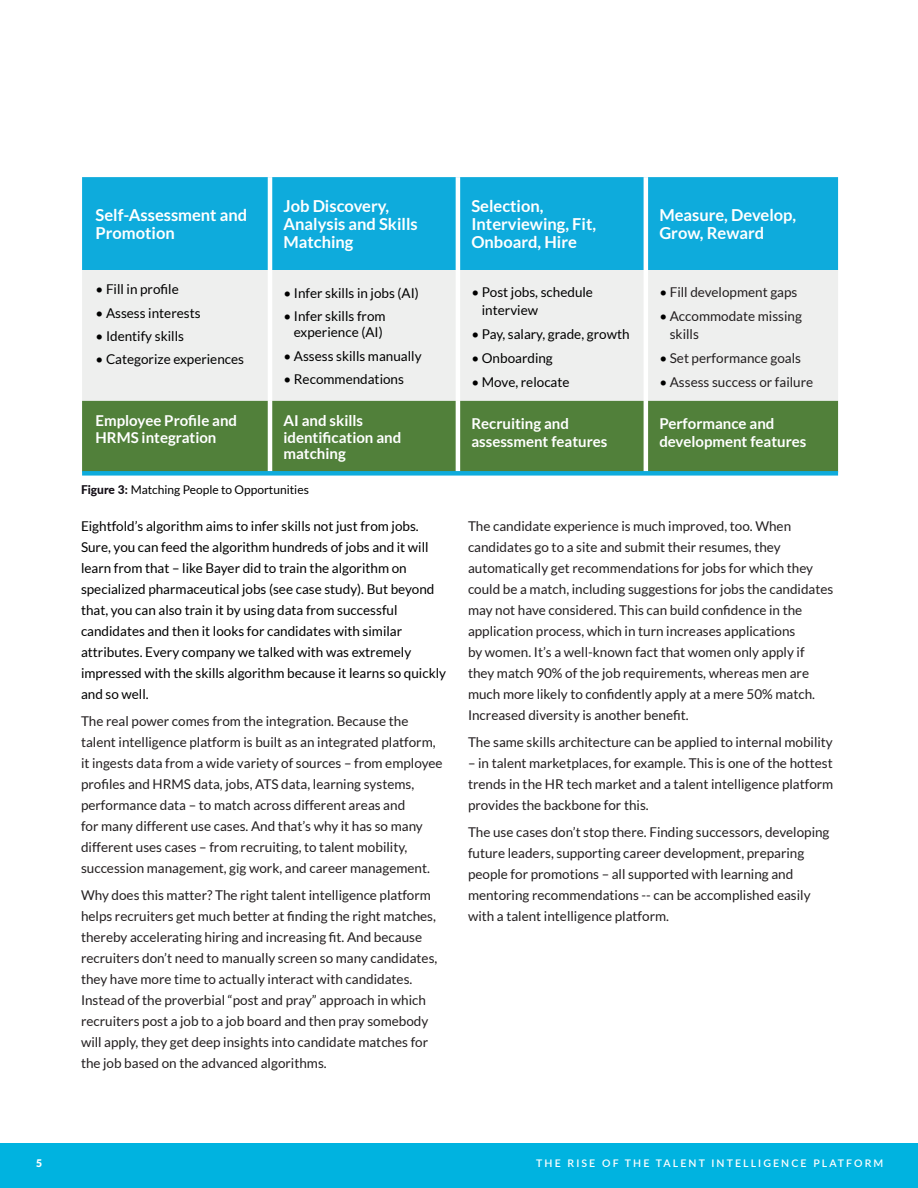
<style>
.page{position:relative;width:918px;height:1188px;background:#fff}
.page>*{position:absolute;margin:0;border:0;box-sizing:border-box;transform-origin:0 0}
.t1{font:700 16.5px/17.9px "Lato";color:#fff}
.t2{font:700 15px/16.2px "Lato";color:#fff}
.t3{font:13.5px/21px "Lato";color:#231f20}
.t4{font:13.5px/21px "Lato";color:#000}
.t5{font:12px "Lato";color:#000}
.t6{font:600 10.5px "Lato";letter-spacing:.2em;color:#fff}
.t7{font:900 10.5px "Lato";color:#fff}
.s1{color:#000}
.s2{font-weight:800;color:#120d15}
</style>
<div class="page">
<div style="left:0;top:1143px;width:918px;height:45px;background:#00b3e0"></div>
<div style="left:82px;top:177px;width:756px;height:93px;background:#0eabdc"></div>
<div style="left:82px;top:270px;width:756px;height:131px;background:#eeefee"></div>
<div style="left:82px;top:401px;width:756px;height:70px;background:#51803a"></div>
<hr style="left:268px;top:177px;width:4px;height:93px;background:#fff">
<hr style="left:456px;top:177px;width:4px;height:93px;background:#fff">
<hr style="left:644px;top:177px;width:4px;height:93px;background:#fff">
<hr style="left:268px;top:270px;width:4px;height:131px;background:#fff">
<hr style="left:456px;top:270px;width:4px;height:131px;background:#fff">
<hr style="left:644px;top:270px;width:4px;height:131px;background:#fff">
<hr style="left:268px;top:401px;width:4px;height:71px;background:#fff">
<hr style="left:456px;top:401px;width:4px;height:71px;background:#fff">
<hr style="left:644px;top:401px;width:4px;height:71px;background:#fff">
<div style="left:82px;top:471px;width:756px;height:5px;background:#0eabdc"></div>
<p class="t1" style="left:96px;top:208px;width:153px">Self-Assessment and<br>Promotion</p>
<p class="t1" style="left:283px;top:199px;width:136px">Job Discovery,<br>Analysis and Skills<br>Matching</p>
<p class="t1" style="left:471px;top:199px;width:126px">Selection,<br>Interviewing, Fit,<br>Onboard, Hire</p>
<p class="t1" style="left:659px;top:208px;width:138px">Measure, Develop,<br>Grow, Reward</p>
<p class="t4" style="left:96px;top:279px;width:85px">• Fill in profile</p>
<p class="t4" style="left:96px;top:303px;width:107px">• Assess interests</p>
<p class="t4" style="left:96px;top:326px;width:90px">• Identify skills</p>
<p class="t4" style="left:96px;top:350px;width:150px">• Categorize experiences</p>
<p class="t3" style="left:659px;top:283px;width:140px"><span class="s1">•</span> Fill development gaps</p>
<p class="t3" style="left:670px;top:308px;width:134px;line-height:18px;text-indent:-10px"><span class="s1">•</span> Accommodate missing skills</p>
<p class="t3" style="left:659px;top:349px;width:143px"><span class="s1">•</span> Set performance goals</p>
<p class="t3" style="left:659px;top:373px;width:155px"><span class="s1">•</span> Assess success or failure</p>
<p class="t4" style="left:482px;top:284px;width:113px;line-height:18px;text-indent:-10px">• Post jobs, schedule interview</p>
<p class="t4" style="left:471px;top:325px;width:160px">• Pay, salary, grade, growth</p>
<p class="t4" style="left:471px;top:349px;width:83px">• Onboarding</p>
<p class="t4" style="left:471px;top:373px;width:100px">• Move, relocate</p>
<p class="t4" style="left:283px;top:282px;width:137px">• Infer skills in jobs (AI)</p>
<p class="t4" style="left:283px;top:309px;width:104px;line-height:16.5px;text-align:center">• Infer skills from experience (AI)</p>
<p class="t4" style="left:283px;top:346px;width:140px">• Assess skills manually</p>
<p class="t4" style="left:283px;top:370px;width:122px">• Recommendations</p>
<p class="t2" style="left:96px;top:413px;width:143px">Employee Profile and<br>HRMS integration</p>
<p class="t2" style="left:283px;top:414px;width:119px">AI and skills identification and matching</p>
<p class="t2" style="left:471px;top:416px;width:138px;line-height:18px">Recruiting and assessment features</p>
<p class="t2" style="left:659px;top:416px;width:149px;line-height:18px">Performance and development features</p>
<p class="t5" style="left:81px;top:484px;width:229px"><span class="s2">Figure 3:</span> Matching People to Opportunities</p>
<p class="t4" style="left:81px;top:517px;width:367px">Eightfold’s algorithm aims to infer skills not just from jobs.<br>Sure, you can feed the algorithm hundreds of jobs and it will learn from that – like Bayer did to train the algorithm on specialized pharmaceutical jobs (see case study). But beyond that, you can also train it by using data from successful candidates and then it looks for candidates with similar attributes. Every company we talked with was extremely impressed with the skills algorithm because it learns so quickly and so well.</p>
<p class="t3" style="left:81px;top:711px;width:363px">The real power comes from the integration. Because the talent intelligence platform is built as an integrated platform, it ingests data from a wide variety of sources – from employee profiles and HRMS data, jobs, ATS data, learning systems, performance data – to match across different areas and<br>for many different use cases. And that’s why it has so many different uses cases – from recruiting, to talent mobility, succession management, gig work, and career management.</p>
<p class="t3" style="left:81px;top:886px;width:358px">Why does this matter? The right talent intelligence platform helps recruiters get much better at finding the right matches, thereby accelerating hiring and increasing fit. And because recruiters don’t need to manually screen so many candidates, they have more time to actually interact with candidates.<br>Instead of the proverbial “post and pray” approach in which recruiters post a job to a job board and then pray somebody will apply, they get deep insights into candidate matches for the job based on the advanced algorithms.</p>
<p class="t3" style="left:468px;top:517px;width:367px">The candidate experience is much improved, too. When candidates go to a site and submit their resumes, they automatically get recommendations for jobs for which they could be a match, including suggestions for jobs the candidates may not have considered. This can build confidence in the application process, which in turn increases applications<br>by women. It’s a well-known fact that women only apply if they match 90% of the job requirements, whereas men are much more likely to confidently apply at a mere 50% match.<br>Increased diversity is another benefit.</p>
<p class="t3" style="left:468px;top:733px;width:366px">The same skills architecture can be applied to internal mobility</p>
<p class="t3" style="left:468px;top:754px;width:367px;text-align:justify">– in talent marketplaces, for example. This is one of the hottest trends in the HR tech market and a talent intelligence platform provides the backbone for this.</p>
<p class="t3" style="left:468px;top:823px;width:363px">The use cases don’t stop there. Finding successors, developing future leaders, supporting career development, preparing people for promotions – all supported with learning and mentoring recommendations -- can be accomplished easily with a talent intelligence platform.</p>
<p class="t7" style="left:36px;top:1157px;width:8px">5</p>
<p class="t6" style="left:536px;top:1157px;width:349px">THE RISE OF THE TALENT INTELLIGENCE PLATFORM</p>
</div>
